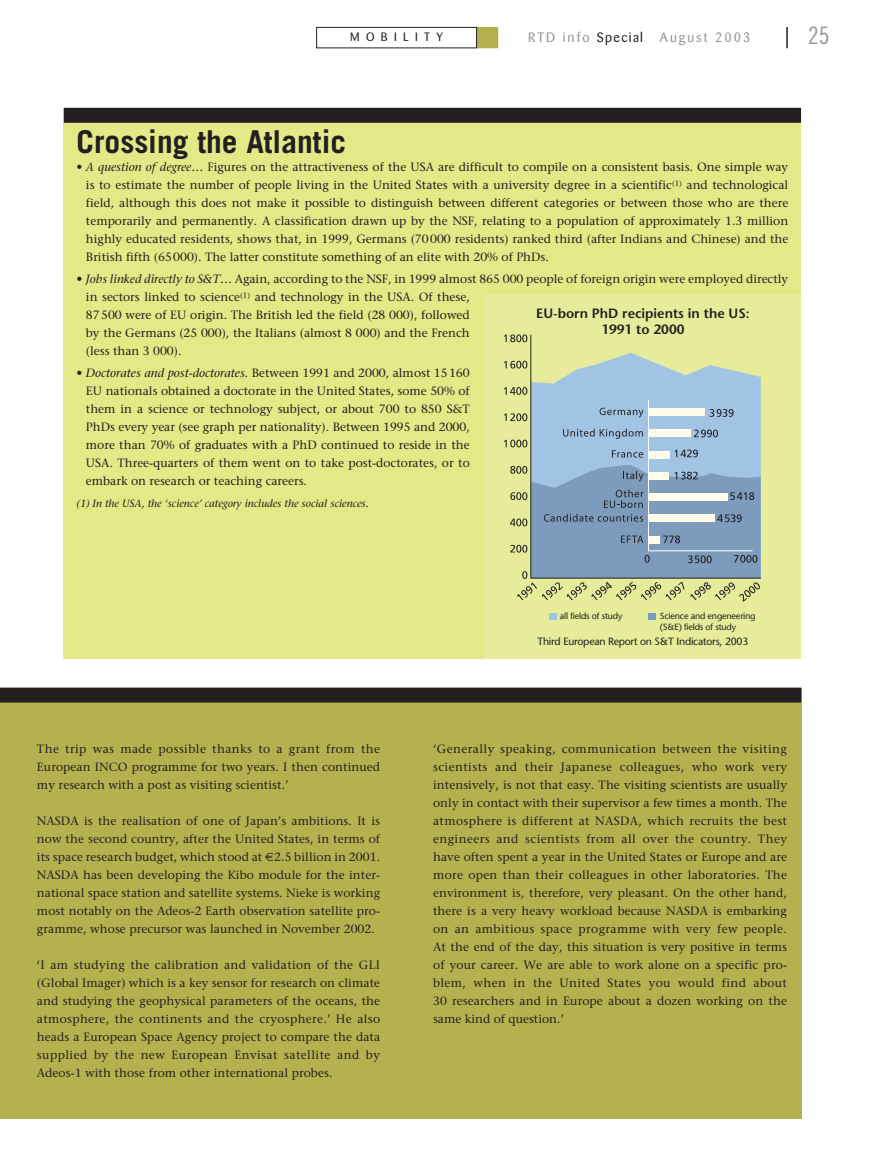
<style>
.page{position:relative;width:893px;height:1170px;background:#fff}
.page>*{position:absolute;margin:0;border:0;box-sizing:border-box;transform-origin:0 0}
.t1{font:700 31.5px "Trade Gothic";color:#231f1f}
.t2{font:24px "Trade Gothic Cond Eighteen";color:#939497}
.t3{font:600 13.5px/16.2px "Stone Sans";color:#231f1f;text-align:center}
.t4{font:13.5px "Barmeno";letter-spacing:.15em;color:#939497}
.t5{font:12px/18px "Stone Serif";color:#231f1f;text-align:justify}
.t6{font:12px "Barmeno";letter-spacing:.525em;color:#231f1f}
.t7{font:italic 10.5px "Stone Serif";color:#231f1f}
.t8{font:10.5px "Stone Sans";letter-spacing:-.025em;color:#231f1f}
.t9{font:9px/10.8px "Stone Sans";letter-spacing:-.025em;color:#231f1f}
.s1{color:#231f1f}
.s2{font-style:italic}
.s3{font-family:"Euro Sans"}
</style>
<div class="page">
<svg style="left:786px;top:27px;width:1px;height:21px"></svg>
<div style="left:477px;top:28px;width:20px;height:20px;background:#b6b14f"></div>
<div style="left:477px;top:27px;width:21px;height:21px;border:2px solid #b6b14f"></div>
<div style="left:316px;top:27px;width:161px;height:21px;border:1px solid #231f1f"></div>
<div style="left:64px;top:108px;width:737px;height:550px;background:#e3e987"></div>
<div style="left:64px;top:108px;width:737px;height:15px;background:#231f1f"></div>
<div style="left:484px;top:294px;width:317px;height:364px;background:#e7ec9a"></div>
<div style="left:0;top:688px;width:801px;height:430px;background:#b6b14f"></div>
<div style="left:0;top:688px;width:801px;height:15px;background:#231f1f"></div>
<svg style="left:531px;top:353px;width:229px;height:112px;fill:#a1c4e4"></svg>
<div style="left:648px;top:408px;width:56px;height:8px;background:#fffde9"></div>
<div style="left:648px;top:429px;width:42px;height:8px;background:#fffde9"></div>
<div style="left:648px;top:451px;width:21px;height:8px;background:#fffde9"></div>
<hr style="left:648px;top:400px;width:1px;height:151px;background:#fff">
<hr style="left:530px;top:335px;width:1px;height:243px;background:#231f1f">
<svg style="left:709px;top:409px;width:24px;height:8px"></svg>
<svg style="left:504px;top:440px;width:23px;height:7px"></svg>
<svg style="left:504px;top:413px;width:23px;height:8px"></svg>
<svg style="left:504px;top:387px;width:23px;height:8px"></svg>
<svg style="left:504px;top:361px;width:23px;height:8px"></svg>
<svg style="left:504px;top:334px;width:23px;height:8px"></svg>
<svg style="left:694px;top:430px;width:24px;height:7px"></svg>
<svg style="left:674px;top:450px;width:24px;height:7px"></svg>
<svg style="left:612px;top:450px;width:31px;height:8px"></svg>
<svg style="left:563px;top:429px;width:80px;height:10px"></svg>
<svg style="left:599px;top:408px;width:44px;height:9px"></svg>
<svg style="left:510px;top:465px;width:250px;height:137px"></svg>
<div style="left:549px;top:614px;width:7px;height:6px;background:#a1c4e4"></div>
<div style="left:648px;top:614px;width:7px;height:6px;background:#7d9bbd"></div>
<p class="t6" style="left:350px;top:32px;width:94px">MOBILITY</p>
<p class="t4" style="left:528px;top:31px;width:224px">RTD info <span class="s1">Special</span> August 2003</p>
<h2 class="t2" style="left:808px;top:27px;width:23px">25</h2>
<h1 class="t1" style="left:77px;top:130px;width:271px">Crossing the Atlantic</h1>
<p class="t5" style="left:86px;top:159px;width:703px;text-indent:-9px">• <span class="s2">A question of degree…</span> Figures on the attractiveness of the USA are difficult to compile on a consistent basis. One simple way is to estimate the number of people living in the United States with a university degree in a scientific<sup>(1)</sup> and technological field, although this does not make it possible to distinguish between different categories or between those who are there temporarily and permanently. A classification drawn up by the NSF, relating to a population of approximately 1.3 million highly educated residents, shows that, in 1999, Germans (70000 residents) ranked third (after Indians and Chinese) and the British fifth (65000). The latter constitute something of an elite with 20% of PhDs.</p>
<p class="t5" style="left:86px;top:271px;width:703px;text-align:left;text-indent:-9px">• <span class="s2">Jobs linked directly to S&amp;T…</span> Again, according to the NSF, in 1999 almost 865 000 people of foreign origin were employed directly in sectors linked to science<sup>(1)</sup> and technology in the USA. Of these,<br>87500 were of EU origin. The British led the field (28 000), followed<br>by the Germans (25 000), the Italians (almost 8 000) and the French<br>(less than 3 000).</p>
<p class="t5" style="left:86px;top:365px;width:385px;text-indent:-9px">• <span class="s2">Doctorates and post-doctorates.</span> Between 1991 and 2000, almost 15160<br>EU nationals obtained a doctorate in the United States, some 50% of them in a science or technology subject, or about 700 to 850 S&amp;T PhDs every year (see graph per nationality). Between 1995 and 2000, more than 70% of graduates with a PhD continued to reside in the USA. Three-quarters of them went on to take post-doctorates, or to embark on research or teaching careers.</p>
<p class="t7" style="left:77px;top:500px;width:294px">(1) In the USA, the ‘science’ category includes the social sciences.</p>
<p class="t3" style="left:536px;top:306px;width:215px">EU-born PhD recipients in the US:<br>1991 to 2000</p>
<p class="t9" style="left:560px;top:612px;width:64px">all fields of study</p>
<p class="t9" style="left:660px;top:612px;width:97px">Science and engeneering (S&amp;E) fields of study</p>
<p class="t5" style="left:37px;top:741px;width:344px">The trip was made possible thanks to a grant from the European INCO programme for two years. I then continued my research with a post as visiting scientist.’</p>
<p class="t5" style="left:37px;top:813px;width:344px">NASDA is the realisation of one of Japan’s ambitions. It is now the second country, after the United States, in terms of its space research budget, which stood at <span class="s3">€</span>2.5 billion in 2001.<br>NASDA has been developing the Kibo module for the inter&shy;national space station and satellite systems. Nieke is working most notably on the Adeos-2 Earth observation satellite pro&shy;gramme, whose precursor was launched in November 2002.</p>
<p class="t5" style="left:37px;top:957px;width:344px">‘I am studying the calibration and validation of the GLI (Global Imager) which is a key sensor for research on climate and studying the geophysical parameters of the oceans, the atmosphere, the continents and the cryosphere.’ He also heads a European Space Agency project to compare the data supplied by the new European Envisat satellite and by Adeos-1 with those from other international probes.</p>
<p class="t8" style="left:537px;top:637px;width:212px">Third European Report on S&amp;T Indicators, 2003</p>
<p class="t5" style="left:433px;top:741px;width:355px">‘Generally speaking, communication between the visiting scientists and their Japanese colleagues, who work very intensively, is not that easy. The visiting scientists are usually only in contact with their supervisor a few times a month. The atmosphere is different at NASDA, which recruits the best engineers and scientists from all over the country. They have often spent a year in the United States or Europe and are more open than their colleagues in other laboratories. The environment is, therefore, very pleasant. On the other hand, there is a very heavy workload because NASDA is embarking on an ambitious space programme with very few people.<br>At the end of the day, this situation is very positive in terms of your career. We are able to work alone on a specific pro&shy;blem, when in the United States you would find about 30 researchers and in Europe about a dozen working on the same kind of question.’</p>
</div>
